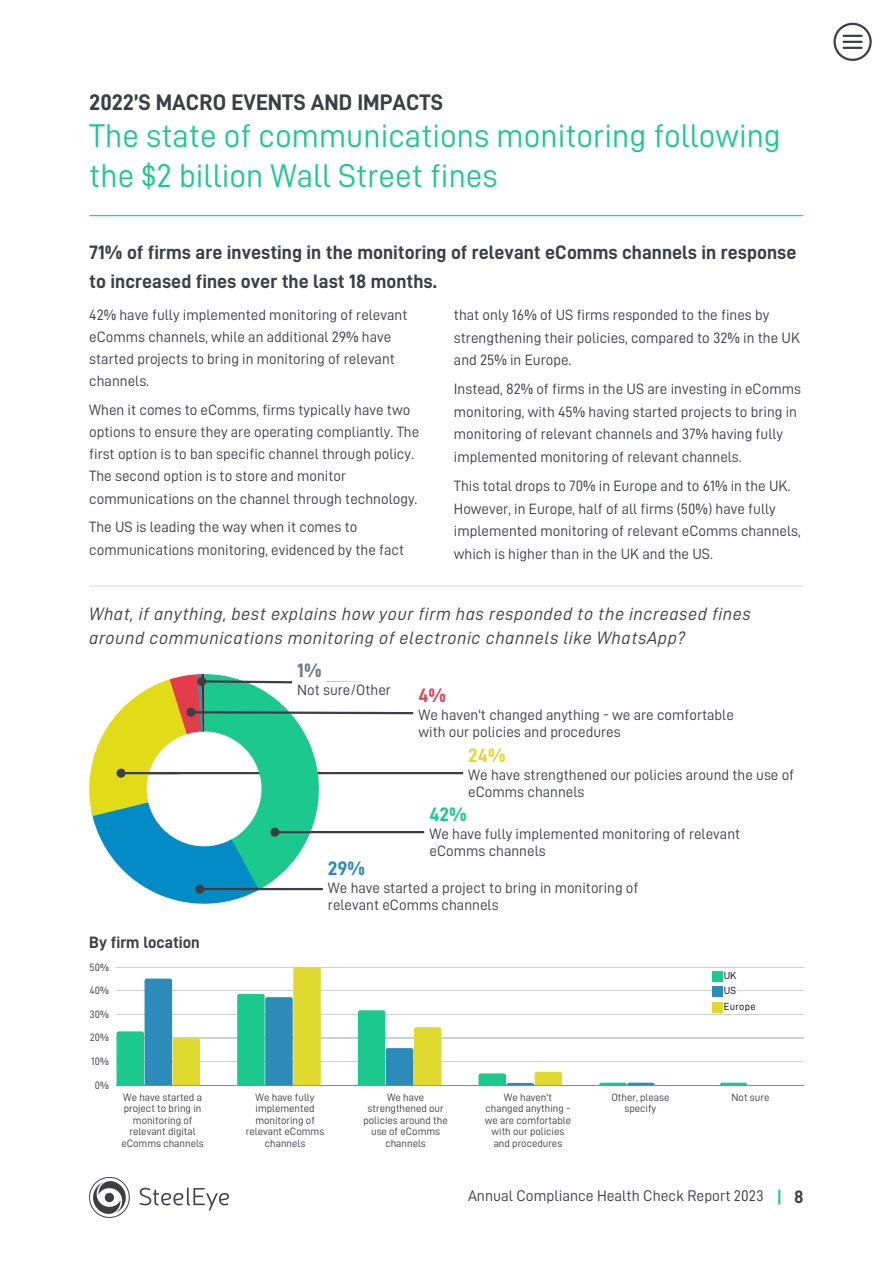
<style>
.page{position:relative;width:893px;height:1264px;background:#fff}
.page>*{position:absolute;margin:0;border:0;box-sizing:border-box;transform-origin:0 0}
.t1{font:33px/39.3px "D DIN";color:#1bc98e}
.t2{font:22.5px "D DIN Bold";color:#3d3e43}
.t3{font:19.5px/29px "D DIN Bold";color:#3d3e43}
.t4{font:19.5px "D DIN Bold";color:#dfd930}
.t5{font:19.5px "D DIN Bold";color:#1bc98e}
.t6{font:19.5px "D DIN Bold";color:#2d8bba}
.t7{font:19.5px "D DIN Bold";color:#717890}
.t8{font:19.5px "D DIN Bold";color:#d9475b}
.t9{font:18px/24.8px "D DIN Italic";letter-spacing:.03em;color:#3d3e43}
.t10{font:16.5px "D DIN Bold";color:#3d3e43}
.t11{font:15.45px "D DIN";color:#3d3e43}
.t12{font:15px/22px "D DIN";color:#3d3e43}
.t13{font:10.65px/11.6px "D DIN";color:#3d3e43;text-align:center}
.t14{font:10.35px/15.6px "D DIN";letter-spacing:.03em;color:#000}
.s1{font-family:"D DIN Bold";font-size:18px;color:#1bc98e}
.s2{font-family:"D DIN Bold";font-size:18px}
</style>
<div class="page">
<hr style="left:116px;top:967px;width:687px;height:1px;background:#3d3e43">
<hr style="left:116px;top:990px;width:687px;height:1px;background:#3d3e43">
<hr style="left:116px;top:1014px;width:687px;height:1px;background:#3d3e43">
<hr style="left:116px;top:1037px;width:687px;height:1px;background:#3d3e43">
<hr style="left:116px;top:1061px;width:687px;height:1px;background:#3d3e43">
<hr style="left:116px;top:1085px;width:687px;height:1px;background:#3d3e43">
<svg style="left:719px;top:1082px;width:28px;height:3px"></svg>
<svg style="left:599px;top:1082px;width:55px;height:3px"></svg>
<svg style="left:116px;top:978px;width:84px;height:107px"></svg>
<svg style="left:237px;top:967px;width:84px;height:118px;background:#86c78d"></svg>
<svg style="left:358px;top:1010px;width:83px;height:75px"></svg>
<svg style="left:478px;top:1071px;width:84px;height:14px"></svg>
<hr style="left:90px;top:215px;width:712px;height:1px;background:#1bc98e">
<hr style="left:90px;top:585px;width:712px;height:1px;background:#dcdde1">
<svg style="left:89px;top:674px;width:375px;height:230px"></svg>
<div style="left:712px;top:970px;width:10px;height:11px;background:#1bc98e"></div>
<div style="left:723px;top:986px;width:13px;height:10px;background:#fff"></div>
<div style="left:712px;top:986px;width:10px;height:10px;background:#2d8bba"></div>
<div style="left:712px;top:1001px;width:10px;height:11px;background:#dfd930"></div>
<img style="left:89px;top:1177px;width:140px;height:40px">
<svg style="left:833px;top:23px;width:38px;height:38px"></svg>
<hr style="left:842px;top:35px;width:20px;height:2px;background:#3d3e43">
<hr style="left:842px;top:41px;width:20px;height:2px;background:#3d3e43">
<hr style="left:842px;top:47px;width:20px;height:2px;background:#3d3e43">
<h2 class="t2" style="left:89px;top:91px;width:355px">2022’S MACRO EVENTS AND IMPACTS</h2>
<h1 class="t1" style="left:89px;top:117px;width:693px">The state of communications monitoring following the $2 billion Wall Street fines</h1>
<h3 class="t3" style="left:89px;top:237px;width:708px">71% of firms are investing in the monitoring of relevant eComms channels in response to increased fines over the last 18 months.</h3>
<p class="t12" style="left:89px;top:304px;width:320px">42% have fully implemented monitoring of relevant eComms channels, while an additional 29% have started projects to bring in monitoring of relevant channels.</p>
<p class="t12" style="left:89px;top:399px;width:331px">When it comes to eComms, firms typically have two options to ensure they are operating compliantly. The first option is to ban specific channel through policy.<br>The second option is to store and monitor communications on the channel through technology.</p>
<p class="t12" style="left:89px;top:516px;width:316px">The US is leading the way when it comes to communications monitoring, evidenced by the fact</p>
<p class="t12" style="left:454px;top:304px;width:347px;line-height:22.5px">that only 16% of US firms responded to the fines by strengthening their policies, compared to 32% in the UK and 25% in Europe.</p>
<p class="t12" style="left:454px;top:378px;width:348px;line-height:22.5px">Instead, 82% of firms in the US are investing in eComms monitoring, with 45% having started projects to bring in monitoring of relevant channels and 37% having fully implemented monitoring of relevant channels.</p>
<p class="t12" style="left:454px;top:475px;width:348px;line-height:22.5px">This total drops to 70% in Europe and to 61% in the UK.<br>However, in Europe, half of all firms (50%) have fully implemented monitoring of relevant eComms channels, which is higher than in the UK and the US.</p>
<p class="t9" style="left:89px;top:601px;width:663px">What, if anything, best explains how your firm has responded to the increased fines around communications monitoring of electronic channels like WhatsApp?</p>
<p class="t10" style="left:89px;top:934px;width:112px">By firm location</p>
<p class="t13" style="left:90px;top:961px;width:21px">50%</p>
<p class="t13" style="left:89px;top:984px;width:21px">40%</p>
<p class="t13" style="left:89px;top:1008px;width:21px">30%</p>
<p class="t13" style="left:90px;top:1032px;width:21px">20%</p>
<p class="t13" style="left:91px;top:1055px;width:19px">10%</p>
<p class="t13" style="left:95px;top:1079px;width:16px">0%</p>
<h3 class="t7" style="left:297px;top:661px;width:26px">1%</h3>
<p class="t12" style="left:297px;top:679px;width:95px">Not sure/Other</p>
<h3 class="t8" style="left:418px;top:685px;width:29px">4%</h3>
<p class="t12" style="left:418px;top:706px;width:317px;line-height:16.8px">We haven't changed anything - we are comfortable with our policies and procedures</p>
<h3 class="t4" style="left:468px;top:745px;width:39px">24%</h3>
<p class="t12" style="left:468px;top:766px;width:327px;line-height:16.8px">We have strengthened our policies around the use of eComms channels</p>
<h3 class="t5" style="left:429px;top:804px;width:39px">42%</h3>
<p class="t12" style="left:429px;top:825px;width:312px;line-height:16.8px">We have fully implemented monitoring of relevant eComms channels</p>
<h3 class="t6" style="left:328px;top:859px;width:39px">29%</h3>
<p class="t12" style="left:328px;top:879px;width:312px;line-height:16.8px">We have started a project to bring in monitoring of relevant eComms channels</p>
<p class="t14" style="left:723px;top:967px;width:33px">UK<br>US<br>Europe</p>
<p class="t13" style="left:121px;top:1091px;width:84px">We have started a project to bring in monitoring of relevant digital eComms channels</p>
<p class="t13" style="left:246px;top:1091px;width:80px">We have fully implemented monitoring of relevant eComms channels</p>
<p class="t13" style="left:363px;top:1091px;width:86px">We have strengthened our policies around the use of eComms channels</p>
<p class="t13" style="left:484px;top:1091px;width:88px">We haven't changed anything - we are comfortable with our policies and procedures</p>
<p class="t13" style="left:611px;top:1091px;width:59px">Other, please specify</p>
<p class="t13" style="left:731px;top:1092px;width:39px">Not sure</p>
<p class="t11" style="left:468px;top:1188px;width:337px">Annual Compliance Health Check Report 2023 <span class="s1">|</span> <span class="s2">8</span></p>
</div>
